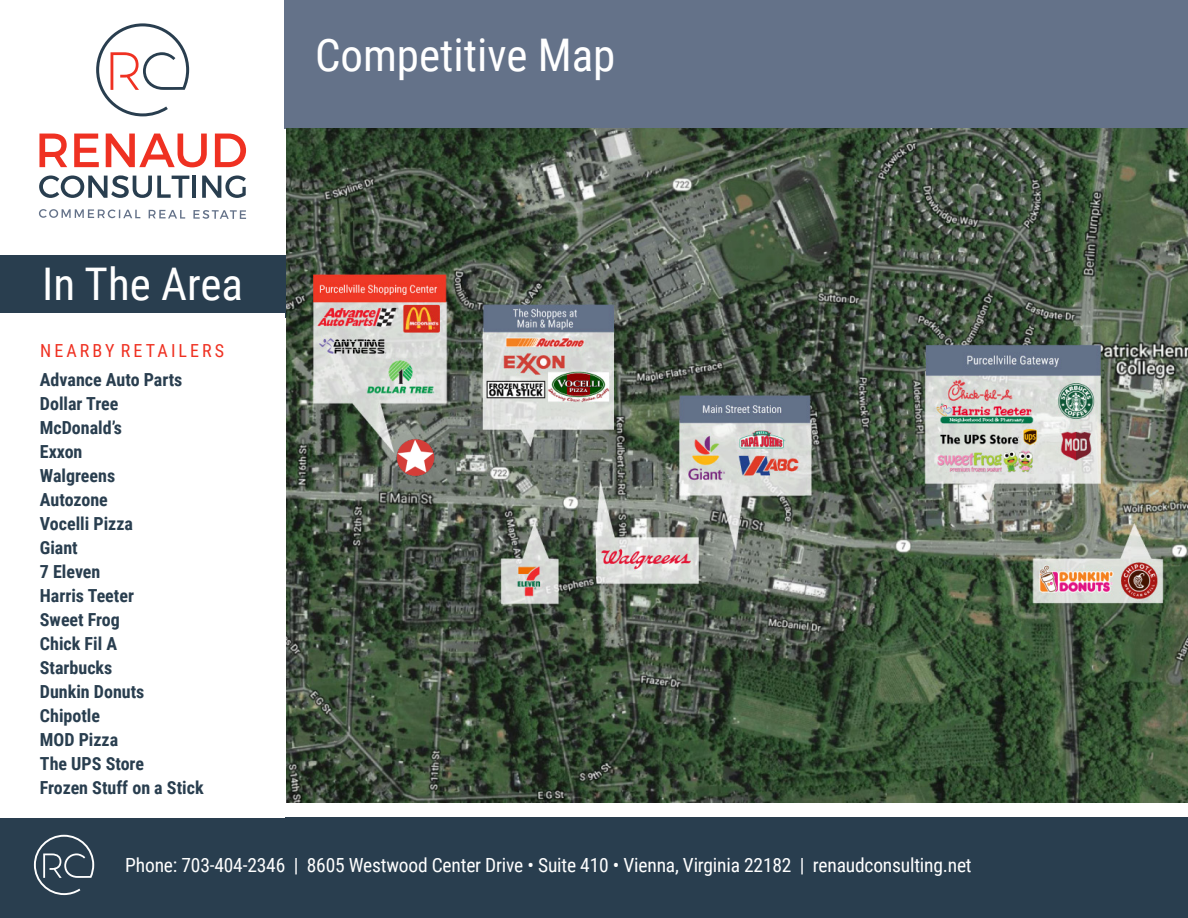
<style>
.page{position:relative;width:1188px;height:918px;background:#fff}
.page>*{position:absolute;margin:0;border:0;box-sizing:border-box;transform-origin:0 0}
.t1{font:45px "Roboto Condensed";color:#fff}
.t2{font:19.5px "Roboto Condensed";letter-spacing:-.01em;color:#fff}
.t3{font:700 18px/24px "Roboto Condensed";color:#293e4f}
.t4{font:18px "Roboto Condensed";letter-spacing:.17em;color:#ef3122}
</style>
<div class="page">
<svg style="left:39px;top:209px;width:101px;height:9px"></svg>
<svg style="left:149px;top:210px;width:36px;height:9px"></svg>
<svg style="left:193px;top:210px;width:53px;height:9px"></svg>
<svg style="left:39px;top:175px;width:150px;height:23px"></svg>
<hr style="left:193px;top:176px;width:3px;height:22px;background:#293e4f">
<svg style="left:202px;top:175px;width:44px;height:23px"></svg>
<svg style="left:96px;top:23px;width:93px;height:93px"></svg>
<svg style="left:39px;top:134px;width:28px;height:33px"></svg>
<svg style="left:74px;top:134px;width:25px;height:33px"></svg>
<svg style="left:106px;top:134px;width:101px;height:33px"></svg>
<svg style="left:215px;top:134px;width:31px;height:33px"></svg>
<div style="left:285px;top:0;width:903px;height:131px;background:#647289"></div>
<div style="left:0;top:255px;width:286px;height:63px;background:#293e4f"></div>
<div style="left:0;top:818px;width:1188px;height:100px;background:#293e4f"></div>
<svg style="left:34px;top:835px;width:60px;height:60px"></svg>
<div style="left:0;top:313px;width:285px;height:505px;background:#fff"></div>
<img style="left:286px;top:128px;width:902px;height:675px">
<img style="left:384px;top:425px;width:74px;height:65px">
<p class="t1" style="left:42px;top:253px;width:202px">In The Area</p>
<p class="t4" style="left:40px;top:338px;width:186px">NEARBY RETAILERS</p>
<p class="t3" style="left:40px;top:367px;width:144px">Advance Auto Parts</p>
<p class="t3" style="left:40px;top:391px;width:80px">Dollar Tree</p>
<p class="t3" style="left:40px;top:415px;width:84px">McDonald’s</p>
<p class="t3" style="left:40px;top:439px;width:77px">Exxon<br>Walgreens</p>
<p class="t3" style="left:40px;top:487px;width:70px">Autozone</p>
<p class="t3" style="left:40px;top:511px;width:95px">Vocelli Pizza</p>
<p class="t3" style="left:40px;top:535px;width:39px">Giant</p>
<p class="t3" style="left:40px;top:559px;width:62px">7 Eleven</p>
<p class="t3" style="left:40px;top:583px;width:96px">Harris Teeter</p>
<p class="t3" style="left:40px;top:607px;width:82px">Sweet Frog</p>
<p class="t3" style="left:40px;top:631px;width:79px">Chick Fil A</p>
<p class="t3" style="left:40px;top:655px;width:74px">Starbucks</p>
<p class="t3" style="left:40px;top:679px;width:106px">Dunkin Donuts</p>
<p class="t3" style="left:40px;top:703px;width:62px">Chipotle</p>
<p class="t3" style="left:40px;top:727px;width:80px">MOD Pizza</p>
<p class="t3" style="left:40px;top:751px;width:106px">The UPS Store</p>
<p class="t3" style="left:40px;top:775px;width:165px">Frozen Stuff on a Stick</p>
<p class="t1" style="left:315px;top:24px;width:302px">Competitive Map</p>
<p class="t2" style="left:125px;top:852px;width:848px">Phone: 703-404-2346 | 8605 Westwood Center Drive • Suite 410 • Vienna, Virginia 22182 | renaudconsulting.net</p>
</div>
